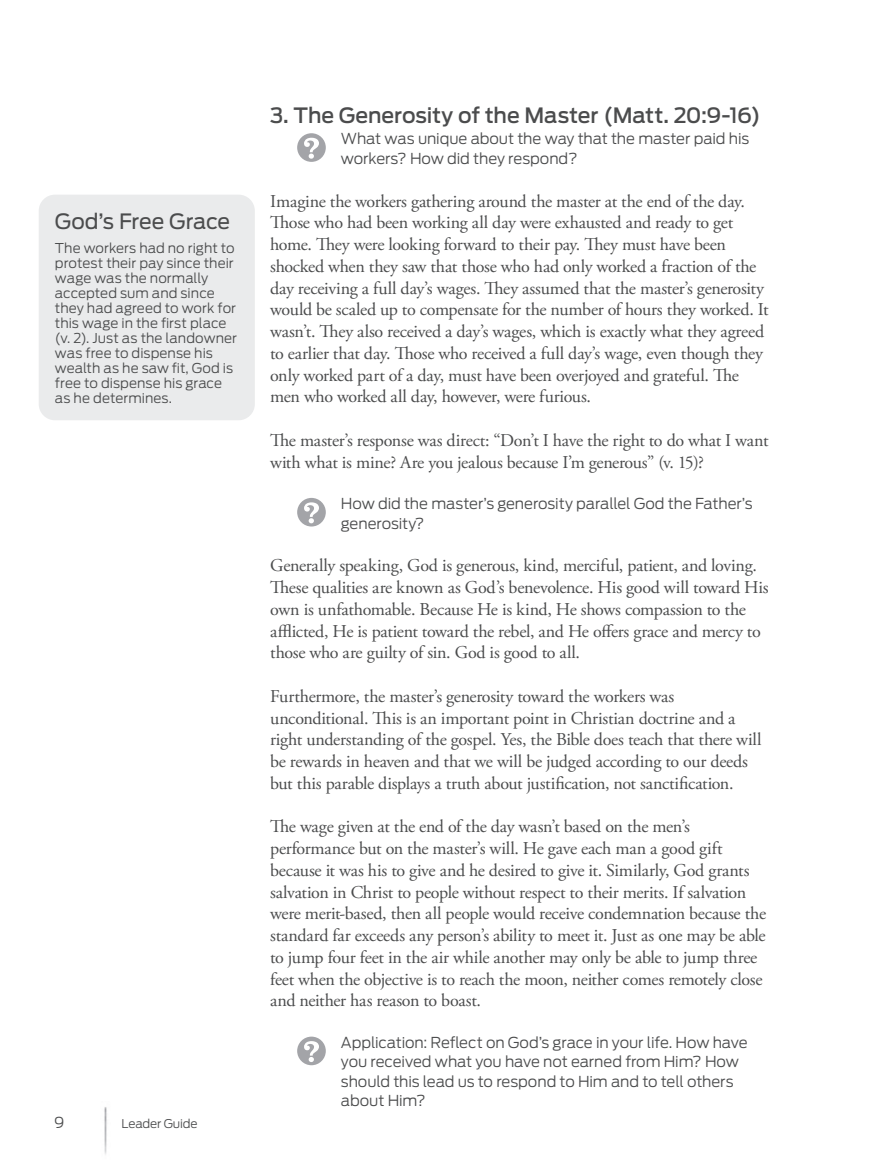
<style>
.page{position:relative;width:878px;height:1175px;background:#fff}
.page>*{position:absolute;margin:0;border:0;box-sizing:border-box;transform-origin:0 0}
.subhead1{font:500 21px "Antenna";letter-spacing:-.005em;color:#4b4c4d}
.subhead7_Other{font:21px "Antenna";letter-spacing:-.005em;color:#4b4c4d}
.body_no_indent{font:18px/21.8px "Adobe Garamond Pro";letter-spacing:-.015em;color:#4b4c4d}
.questions{font:300 15px/19.5px "Antenna";letter-spacing:-.01em;color:#4b4c4d}
.body4_Other{font:300 13.5px/15px "Antenna";color:#4b4c4d}
.t1{font:300 12px "Antenna";letter-spacing:-.01em;color:#4b4c4d}
</style>
<div class="page">
<img style="left:104px;top:1107px;width:3px;height:48px">
<div style="left:39px;top:195px;width:216px;height:225px;background:#eaebec;border-radius:16px"></div>
<svg style="left:297px;top:133px;width:29px;height:29px"></svg>
<svg style="left:297px;top:498px;width:29px;height:28px"></svg>
<svg style="left:297px;top:1036px;width:29px;height:29px"></svg>
<p class="subhead7_Other" style="left:55px;top:209px;width:177px">God’s Free Grace</p>
<p class="body4_Other" style="left:55px;top:241px;width:184px">The workers had no right to protest their pay since their wage was the normally accepted sum and since they had agreed to work for this wage in the first place (v. 2). Just as the landowner was free to dispense his wealth as he saw fit, God is free to dispense his grace as he determines.</p>
<p class="questions" style="left:54px;top:1112px;width:12px">9</p>
<p class="t1" style="left:122px;top:1116px;width:78px">Leader Guide</p>
<p class="subhead1" style="left:270px;top:103px;width:492px">3. The Generosity of the Master (Matt. 20:9-16)</p>
<p class="questions" style="left:341px;top:129px;width:410px">What was unique about the way that the master paid his workers? How did they respond?</p>
<p class="body_no_indent" style="left:270px;top:191px;width:500px">Imagine the workers gathering around the master at the end of the day.<br>Those who had been working all day were exhausted and ready to get home. They were looking forward to their pay. They must have been shocked when they saw that those who had only worked a fraction of the day receiving a full day’s wages. They assumed that the master’s generosity would be scaled up to compensate for the number of hours they worked. It wasn’t. They also received a day’s wages, which is exactly what they agreed to earlier that day. Those who received a full day’s wage, even though they only worked part of a day, must have been overjoyed and grateful. The men who worked all day, however, were furious.</p>
<p class="body_no_indent" style="left:270px;top:430px;width:500px">The master’s response was direct: “Don’t I have the right to do what I want with what is mine? Are you jealous because I’m generous” (v. 15)?</p>
<p class="questions" style="left:341px;top:494px;width:413px">How did the master’s generosity parallel God the Father’s generosity?</p>
<p class="body_no_indent" style="left:270px;top:555px;width:500px">Generally speaking, God is generous, kind, merciful, patient, and loving.<br>These qualities are known as God’s benevolence. His good will toward His own is unfathomable. Because He is kind, He shows compassion to the afflicted, He is patient toward the rebel, and He offers grace and mercy to those who are guilty of sin. God is good to all.</p>
<p class="body_no_indent" style="left:270px;top:686px;width:493px">Furthermore, the master’s generosity toward the workers was unconditional. This is an important point in Christian doctrine and a right understanding of the gospel. Yes, the Bible does teach that there will be rewards in heaven and that we will be judged according to our deeds but this parable displays a truth about justification, not sanctification.</p>
<p class="body_no_indent" style="left:270px;top:816px;width:497px">The wage given at the end of the day wasn’t based on the men’s performance but on the master’s will. He gave each man a good gift because it was his to give and he desired to give it. Similarly, God grants salvation in Christ to people without respect to their merits. If salvation were merit-based, then all people would receive condemnation because the standard far exceeds any person’s ability to meet it. Just as one may be able to jump four feet in the air while another may only be able to jump three feet when the objective is to reach the moon, neither comes remotely close and neither has reason to boast.</p>
<p class="questions" style="left:341px;top:1032px;width:408px">Application: Reflect on God’s grace in your life. How have you received what you have not earned from Him? How should this lead us to respond to Him and to tell others about Him?</p>
</div>
